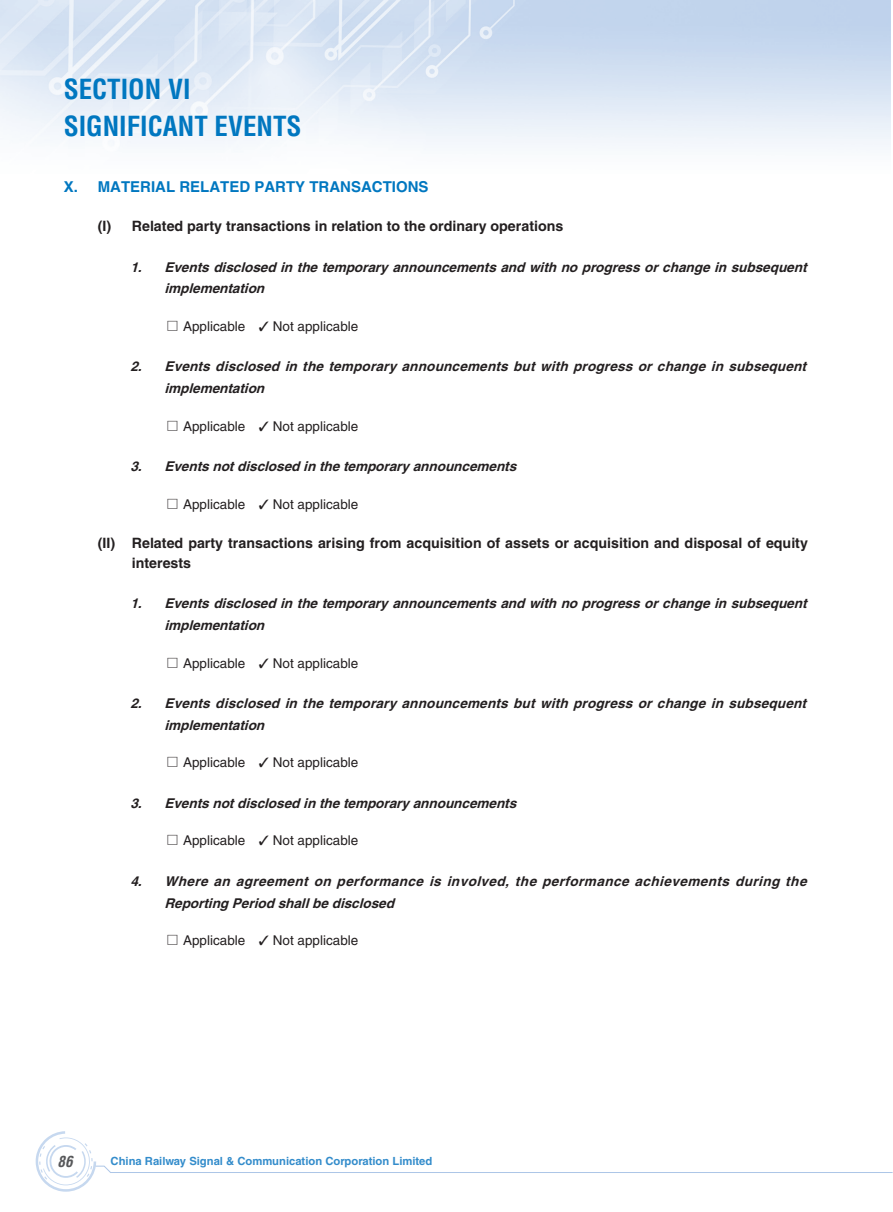
<style>
.page{position:relative;width:893px;height:1212px;background:#fff}
.page>*{position:absolute;margin:0;border:0;box-sizing:border-box;transform-origin:0 0}
.t1{font:700 condensed 27px/37.5px "Helvetica LT Std";color:#0077c0}
.t2{font:700 15px "Helvetica LT Std";color:#0077c0}
.t3{font:italic 700 condensed 15px "Helvetica LT Std";color:#57585a}
.t4{font:700 14.25px/20.2px "Helvetica LT Std";color:#231f20}
.t5{font:italic 700 13.5px/21.8px "Helvetica LT Std";color:#231f20}
.t6{font:13.5px "Helvetica LT Std";color:#231f20}
.t7{font:700 11.25px "Helvetica LT Std";color:#338ccb}
.s1{font-family:"M Hei HK";font-weight:300}
</style>
<div class="page">
<img style="left:0;top:0;width:891px;height:147px">
<svg style="left:36px;top:1131px;width:857px;height:61px"></svg>
<h1 class="t1" style="left:64px;top:70px;width:239px">SECTION VI<br>SIGNIFICANT EVENTS</h1>
<p class="t2" style="left:64px;top:178px;width:366px">X. MATERIAL RELATED PARTY TRANSACTIONS</p>
<p class="t4" style="left:98px;top:216px;width:467px">(I) Related party transactions in relation to the ordinary operations</p>
<p class="t5" style="left:164px;top:256px;width:648px;text-indent:-34px">1. Eventsdisclosed in thetemporaryannouncementsand with no progressorchangein subsequent implementation</p>
<p class="t6" style="left:166px;top:318px;width:194px"><span class="s1">□</span> Applicable ✓ Not applicable</p>
<p class="t5" style="left:164px;top:355px;width:647px;text-indent:-34px">2. Events disclosed in the temporary announcements but with progress or change in subsequent implementation</p>
<p class="t6" style="left:166px;top:418px;width:194px"><span class="s1">□</span> Applicable ✓ Not applicable</p>
<p class="t5" style="left:130px;top:455px;width:392px">3. Eventsnotdisclosed in thetemporaryannouncements</p>
<p class="t6" style="left:166px;top:496px;width:194px"><span class="s1">□</span> Applicable ✓ Not applicable</p>
<p class="t4" style="left:132px;top:532px;width:678px;text-indent:-34px">(II) Related party transactions arising from acquisition of assets or acquisition and disposal of equity interests</p>
<p class="t5" style="left:164px;top:592px;width:648px;text-indent:-34px">1. Eventsdisclosed in thetemporaryannouncementsand with no progressorchangein subsequent implementation</p>
<p class="t6" style="left:166px;top:655px;width:194px"><span class="s1">□</span> Applicable ✓ Not applicable</p>
<p class="t5" style="left:164px;top:692px;width:647px;text-indent:-34px">2. Events disclosed in the temporary announcements but with progress or change in subsequent implementation</p>
<p class="t6" style="left:166px;top:755px;width:194px"><span class="s1">□</span> Applicable ✓ Not applicable</p>
<p class="t5" style="left:130px;top:792px;width:392px">3. Eventsnotdisclosed in thetemporaryannouncements</p>
<p class="t6" style="left:166px;top:833px;width:194px"><span class="s1">□</span> Applicable ✓ Not applicable</p>
<p class="t5" style="left:164px;top:870px;width:648px;text-indent:-34px">4. Where an agreement on performance is involved, the performance achievements during the<br>Reporting Period shallbedisclosed</p>
<p class="t6" style="left:166px;top:932px;width:194px"><span class="s1">□</span> Applicable ✓ Not applicable</p>
<p class="t3" style="left:58px;top:1152px;width:16px">86</p>
<p class="t7" style="left:111px;top:1154px;width:323px">China Railway Signal &amp; Communication Corporation Limited</p>
</div>
